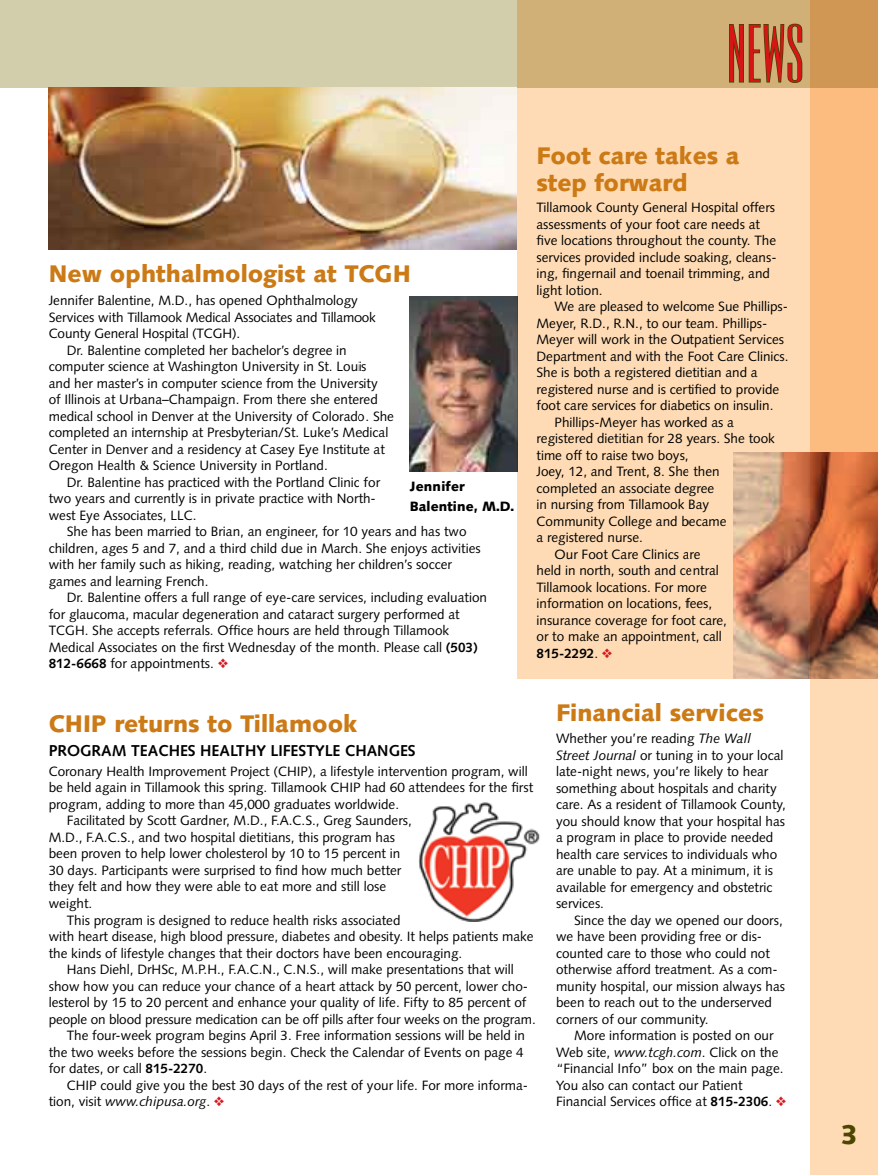
<style>
.page{position:relative;width:878px;height:1175px;background:#fff}
.page>*{position:absolute;margin:0;border:0;box-sizing:border-box;transform-origin:0 0}
.t1{font:67.05px "Ultra Condensed Sans Two";color:#d71920;scale:1.18 1}
.t2{font:900 24px/27px "Syntax";color:#cc7a16}
.t3{font:700 15.75px "Syntax";color:#000}
.t4{font:700 15.75px "Syntax";letter-spacing:.085em;color:#000}
.t5{font:13.5px/16.5px "Syntax";color:#000}
.t6{font:italic 13.5px "Syntax";color:#000}
.t7{font:900 13.5px/19.5px "Syntax";letter-spacing:.005em;color:#000}
.t8{font:700 13.5px "Syntax";color:#000}
.s1{font-weight:700}
.s2{font-weight:400}
.s3{font-style:normal}
.s4{font-style:italic}
</style>
<div class="page">
<div style="left:0;top:0;width:878px;height:88px;background:#d2ceab"></div>
<div style="left:809px;top:0;width:69px;height:1174px;background:#fedbb4"></div>
<svg style="left:517px;top:0;width:361px;height:679px;background:#f5cfa2"></svg>
<img style="left:49px;top:88px;width:468px;height:162px">
<img style="left:410px;top:296px;width:107px;height:176px">
<img style="left:734px;top:452px;width:144px;height:227px">
<img style="left:418px;top:802px;width:122px;height:120px">
<svg style="left:602px;top:648px;width:10px;height:10px"></svg>
<h1 class="t1" style="left:726px;top:12px;width:68px">NEWS</h1>
<h2 class="t2" style="left:49px;top:260px;width:363px">New ophthalmologist at TCGH</h2>
<p class="t5" style="left:49px;top:292px;width:311px">Jennifer Balentine, M.D., has opened Ophthalmology</p>
<p class="t5" style="left:49px;top:309px;width:328px">Services with Tillamook Medical Associates and Tillamook</p>
<p class="t5" style="left:49px;top:325px;width:193px">County General Hospital (TCGH).</p>
<p class="t5" style="left:67px;top:342px;width:281px">Dr. Balentine completed her bachelor’s degree in</p>
<p class="t5" style="left:49px;top:358px;width:319px">computer science at Washington University in St. Louis</p>
<p class="t5" style="left:49px;top:375px;width:330px">and her master’s in computer science from the University</p>
<p class="t5" style="left:49px;top:391px;width:330px">of Illinois at Urbana–Champaign. From there she entered</p>
<p class="t5" style="left:49px;top:408px;width:347px">medical school in Denver at the University of Colorado. She</p>
<p class="t5" style="left:49px;top:424px;width:341px">completed an internship at Presbyterian/St. Luke’s Medical</p>
<p class="t5" style="left:49px;top:441px;width:337px">Center in Denver and a residency at Casey Eye Institute at</p>
<p class="t5" style="left:49px;top:457px;width:280px">Oregon Health &amp; Science University in Portland.</p>
<p class="t5" style="left:67px;top:474px;width:315px">Dr. Balentine has practiced with the Portland Clinic for</p>
<p class="t5" style="left:49px;top:490px;width:328px">two years and currently is in private practice with North-</p>
<p class="t5" style="left:49px;top:507px;width:149px">west Eye Associates, LLC.</p>
<p class="t5" style="left:67px;top:523px;width:401px">She has been married to Brian, an engineer, for 10 years and has two</p>
<p class="t5" style="left:49px;top:540px;width:433px">children, ages 5 and 7, and a third child due in March. She enjoys activities</p>
<p class="t5" style="left:49px;top:556px;width:405px">with her family such as hiking, reading, watching her children’s soccer</p>
<p class="t5" style="left:49px;top:573px;width:161px">games and learning French.</p>
<p class="t5" style="left:67px;top:589px;width:422px">Dr. Balentine offers a full range of eye-care services, including evaluation</p>
<p class="t5" style="left:49px;top:606px;width:412px">for glaucoma, macular degeneration and cataract surgery performed at</p>
<p class="t5" style="left:49px;top:622px;width:402px">TCGH. She accepts referrals. Office hours are held through Tillamook</p>
<p class="t5" style="left:49px;top:639px;width:430px">Medical Associates on the first Wednesday of the month. Please call <span class="s1">(503)</span></p>
<p class="t5" style="left:49px;top:655px;width:167px"><span class="s1">812-6668</span> for appointments.</p>
<p class="t7" style="left:410px;top:477px;width:106px">Jennifer<br>Balentine, M.D.</p>
<h2 class="t2" style="left:536px;top:142px;width:204px">Foot care takes a step forward</h2>
<p class="t5" style="left:536px;top:199px;width:241px">Tillamook County General Hospital offers assessments of your foot care needs at five locations throughout the county. The services provided include soaking, cleans&shy;ing, fingernail and toenail trimming, and light lotion.</p>
<p class="t5" style="left:554px;top:298px;width:235px">We are pleased to welcome Sue Phillips-</p>
<p class="t5" style="left:536px;top:315px;width:232px">Meyer, R.D., R.N., to our team. Phillips-</p>
<p class="t5" style="left:536px;top:331px;width:249px">Meyer will work in the Outpatient Services</p>
<p class="t5" style="left:536px;top:348px;width:253px">Department and with the Foot Care Clinics.</p>
<p class="t5" style="left:536px;top:364px;width:223px">She is both a registered dietitian and a</p>
<p class="t5" style="left:536px;top:381px;width:244px">registered nurse and is certified to provide</p>
<p class="t5" style="left:536px;top:397px;width:238px">foot care services for diabetics on insulin.</p>
<p class="t5" style="left:554px;top:414px;width:181px">Phillips-Meyer has worked as a</p>
<p class="t5" style="left:536px;top:430px;width:240px">registered dietitian for 28 years. She took</p>
<p class="t5" style="left:536px;top:447px;width:154px">time off to raise two boys,</p>
<p class="t5" style="left:536px;top:463px;width:184px">Joey, 12, and Trent, 8. She then</p>
<p class="t5" style="left:536px;top:480px;width:179px">completed an associate degree</p>
<p class="t5" style="left:536px;top:496px;width:174px">in nursing from Tillamook Bay</p>
<p class="t5" style="left:536px;top:513px;width:191px">Community College and became</p>
<p class="t5" style="left:536px;top:529px;width:108px">a registered nurse.</p>
<p class="t5" style="left:554px;top:546px;width:148px">Our Foot Care Clinics are</p>
<p class="t5" style="left:536px;top:562px;width:184px">held in north, south and central</p>
<p class="t5" style="left:536px;top:579px;width:172px">Tillamook locations. For more</p>
<p class="t5" style="left:536px;top:595px;width:177px">information on locations, fees,</p>
<p class="t5" style="left:536px;top:612px;width:192px">insurance coverage for foot care,</p>
<p class="t5" style="left:536px;top:628px;width:187px">or to make an appointment, call</p>
<p class="t8" style="left:536px;top:645px;width:63px">815-2292<span class="s2">.</span></p>
<h2 class="t2" style="left:49px;top:710px;width:310px">CHIP returns to Tillamook</h2>
<p class="t3" style="left:49px;top:741px;width:21px">PROGRAM</p>
<p class="t3" style="left:131px;top:741px;width:177px">TEACHES HEALTHY LIFESTYL</p>
<p class="t4" style="left:332px;top:741px;width:83px">E CHANGES</p>
<p class="t5" style="left:49px;top:763px;width:480px">Coronary Health Improvement Project (CHIP), a lifestyle intervention program, will</p>
<p class="t5" style="left:49px;top:779px;width:486px">be held again in Tillamook this spring. Tillamook CHIP had 60 attendees for the first</p>
<p class="t5" style="left:49px;top:796px;width:352px">program, adding to more than 45,000 graduates worldwide.</p>
<p class="t5" style="left:67px;top:812px;width:346px">Facilitated by Scott Gardner, M.D., F.A.C.S., Greg Saunders,</p>
<p class="t5" style="left:49px;top:829px;width:348px">M.D., F.A.C.S., and two hospital dietitians, this program has</p>
<p class="t5" style="left:49px;top:845px;width:353px">been proven to help lower cholesterol by 10 to 15 percent in</p>
<p class="t5" style="left:49px;top:862px;width:354px">30 days. Participants were surprised to find how much better</p>
<p class="t5" style="left:49px;top:878px;width:339px">they felt and how they were able to eat more and still lose</p>
<p class="t5" style="left:49px;top:895px;width:45px">weight.</p>
<p class="t5" style="left:67px;top:911px;width:335px">This program is designed to reduce health risks associated</p>
<p class="t5" style="left:49px;top:928px;width:486px">with heart disease, high blood pressure, diabetes and obesity. It helps patients make</p>
<p class="t5" style="left:49px;top:944px;width:415px">the kinds of lifestyle changes that their doctors have been encouraging.</p>
<p class="t5" style="left:67px;top:961px;width:448px">Hans Diehl, DrHSc, M.P.H., F.A.C.N., C.N.S., will make presentations that will</p>
<p class="t5" style="left:49px;top:977px;width:481px">show how you can reduce your chance of a heart attack by 50 percent, lower cho-</p>
<p class="t5" style="left:49px;top:994px;width:479px">lesterol by 15 to 20 percent and enhance your quality of life. Fifty to 85 percent of</p>
<p class="t5" style="left:49px;top:1010px;width:488px">people on blood pressure medication can be off pills after four weeks on the program.</p>
<p class="t5" style="left:67px;top:1027px;width:460px">The four-week program begins April 3. Free information sessions will be held in</p>
<p class="t5" style="left:49px;top:1043px;width:476px">the two weeks before the sessions begin. Check the Calendar of Events on page 4</p>
<p class="t5" style="left:49px;top:1060px;width:160px">for dates, or call <span class="s1">815-2270</span>.</p>
<p class="t5" style="left:67px;top:1076px;width:463px">CHIP could give you the best 30 days of the rest of your life. For more informa-</p>
<p class="t6" style="left:49px;top:1093px;width:163px"><span class="s3">tion, visit</span> www.chipusa.org<span class="s3">.</span></p>
<h2 class="t2" style="left:556px;top:699px;width:209px">Financial services</h2>
<p class="t5" style="left:556px;top:730px;width:231px">Whether you’re reading <span class="s4">The Wall Street Journal</span> or tuning in to your local late-night news, you’re likely to hear something about hospitals and charity care. As a resident of Tillamook County, you should know that your hospital has a program in place to provide needed health care services to individuals who are unable to pay. At a minimum, it is available for emergency and obstetric services.</p>
<p class="t5" style="left:556px;top:912px;width:230px;text-indent:18px">Since the day we opened our doors, we have been providing free or dis&shy;counted care to those who could not otherwise afford treatment. As a com&shy;munity hospital, our mission always has been to reach out to the underserved corners of our community.</p>
<p class="t5" style="left:556px;top:1027px;width:229px;text-indent:18px">More information is posted on our Web site, <span class="s4">www.tcgh.com</span>. Click on the “Financial Info” box on the main page.<br>You also can contact our Patient Financial Services office at <span class="s1">815-2306</span>.</p>
</div>
